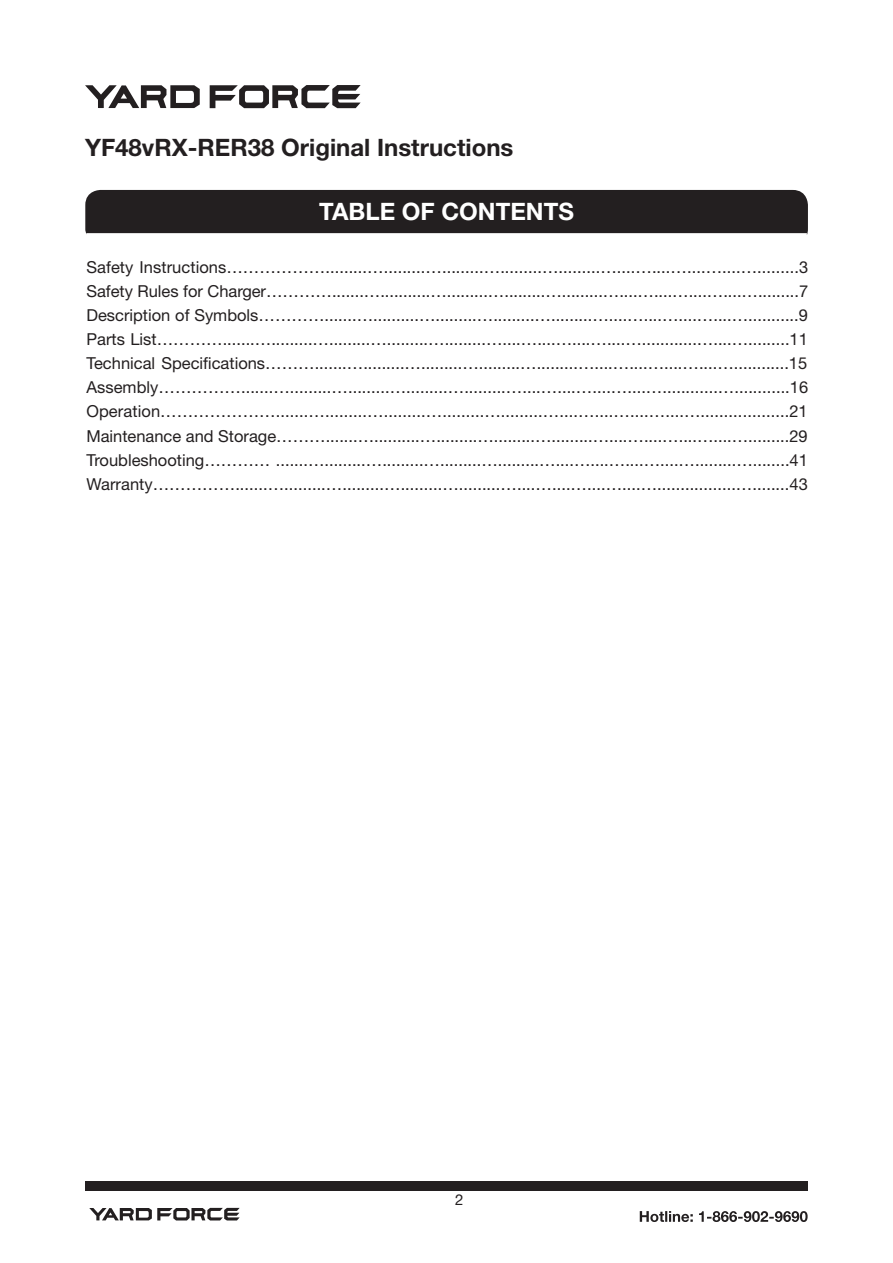
<style>
.page{position:relative;width:893px;height:1263px;background:#fff}
.page>*{position:absolute;margin:0;border:0;box-sizing:border-box;transform-origin:0 0}
.t1{font:700 24px "Helvetica Neue LT Std";color:#231f20}
.t2{font:700 24px "Helvetica Neue LT Std";color:#fff}
.t3{font:16.5px/24px "Helvetica Neue LT Std";color:#231f20;text-align:justify}
.t4{font:15px "Helvetica Neue LT Std";color:#231f20}
</style>
<div class="page">
<div style="left:85px;top:1181px;width:723px;height:9px;background:#231f20"></div>
<svg style="left:89px;top:1208px;width:151px;height:12px"></svg>
<svg style="left:640px;top:1211px;width:168px;height:11px"></svg>
<div style="left:85px;top:190px;width:723px;height:45px;background:#231f20"></div>
<svg style="left:210px;top:85px;width:151px;height:23px"></svg>
<svg style="left:85px;top:85px;width:115px;height:23px"></svg>
<h1 class="t1" style="left:85px;top:133px;width:430px">YF48vRX-RER38 Original Instructions</h1>
<h1 class="t2" style="left:319px;top:196px;width:256px">TABLE OF CONTENTS</h1>
<p class="t3" style="left:86px;top:255px;width:723px">Safety Instructions……………….........….........….........….........….........…....…....…....…....….........3<br>Safety Rules for Charger………….......…...........….........….........….........…....…....…....…....….........7<br>Description of Symbols………….......…..........….........….........….........…....…....…....…....…...........9<br>Parts List………….......….........….........….........….........…....…....…....…....…............…....….........11<br>Technical Specifications……….......….........….........….........….........…....…....…....…....…............15<br>Assembly…………….......….........….........….........….........…....…....…....…....…............…............16<br>Operation………………….......….........….........….........….........…....…....…....…....…...................21<br>Maintenance and Storage……….......…..........….........….........….........…....…....…....…....….........29<br>Troubleshooting………… .......….........….........….........….........…....…....…....…....….........…........41<br>Warranty…………….......….........….........….........….........…....…....…....…....….................…........43</p>
<p class="t4" style="left:455px;top:1191px;width:10px">2</p>
</div>
